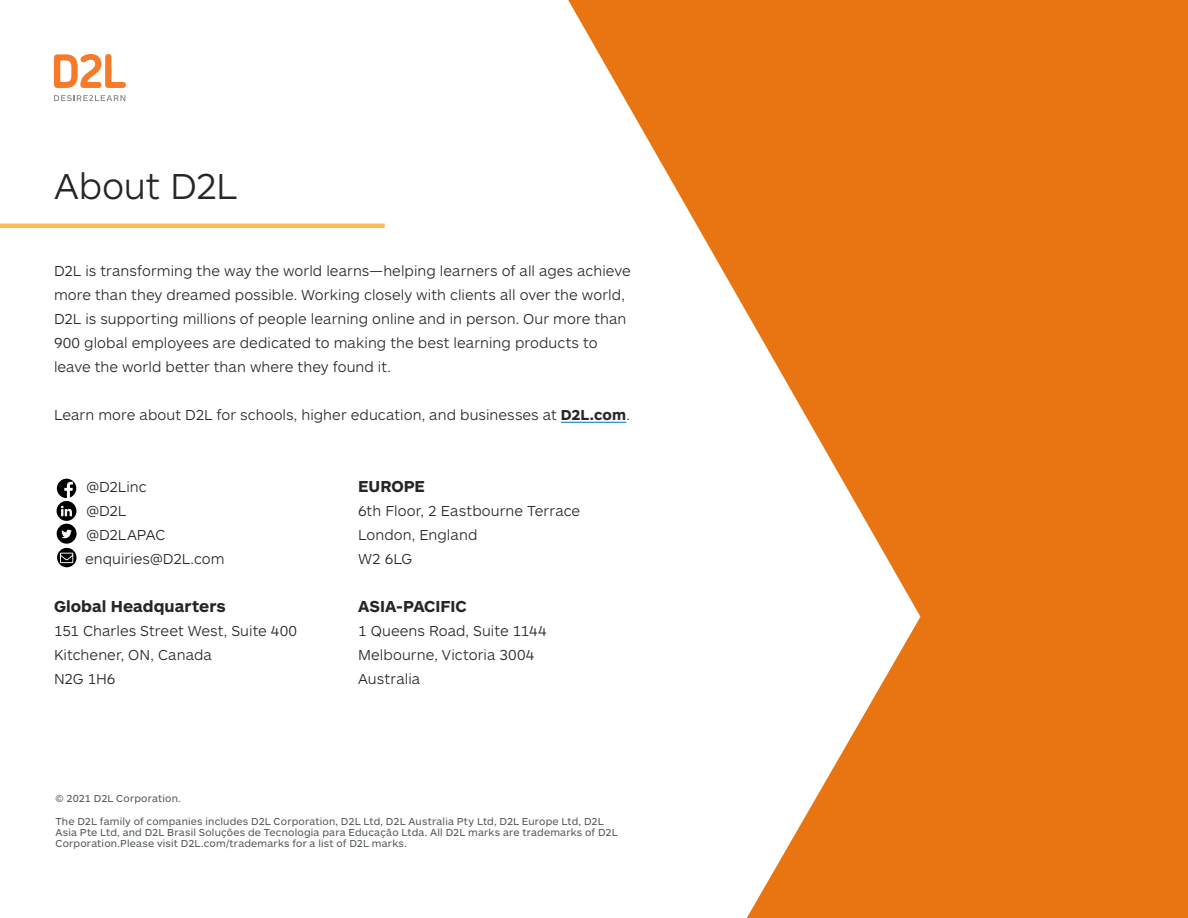
<style>
.page{position:relative;width:1188px;height:918px;background:#fff}
.page>*{position:absolute;margin:0;border:0;box-sizing:border-box;transform-origin:0 0}
.t1{font:300 37.5px "ARS Maquette";letter-spacing:-.005em;color:#262626}
.t2{font:700 16.5px "ARS Maquette";color:#262626}
.t3{font:300 15px/24px "ARS Maquette";letter-spacing:.005em;color:#262626}
.t4{font:10.5px/22.5px "ARS Maquette";letter-spacing:.02em;color:#53575a}
.s1{font-weight:700}
</style>
<div class="page">
<div style="left:554px;top:0;width:634px;height:918px;background:#e87511"></div>
<svg style="left:57px;top:479px;width:20px;height:88px"></svg>
<svg style="left:554px;top:0;width:366px;height:918px;fill:#fff"></svg>
<div style="left:0;top:223px;width:385px;height:5px;background:#ffba59"></div>
<hr style="left:561px;top:422px;width:65px;height:1px;background:#006fbf">
<svg style="left:54px;top:54px;width:72px;height:34px"></svg>
<svg style="left:54px;top:95px;width:71px;height:6px"></svg>
<h1 class="t1" style="left:54px;top:163px;width:185px">About D2L</h1>
<p class="t3" style="left:54px;top:258px;width:578px">D2L is transforming the way the world learns—helping learners of all ages achieve more than they dreamed possible. Working closely with clients all over the world, D2L is supporting millions of people learning online and in person. Our more than 900 global employees are dedicated to making the best learning products to leave the world better than where they found it.</p>
<p class="t3" style="left:54px;top:402px;width:577px">Learn more about D2L for schools, higher education, and businesses at <span class="s1">D2L.com</span>.</p>
<p class="t3" style="left:85px;top:474px;width:141px">@D2Linc<br>@D2L<br>@D2LAPAC enquiries@D2L.com</p>
<p class="t2" style="left:54px;top:596px;width:173px">Global Headquarters</p>
<p class="t3" style="left:54px;top:618px;width:245px">151 Charles Street West, Suite 400<br>Kitchener, ON, Canada<br>N2G 1H6</p>
<p class="t2" style="left:358px;top:476px;width:68px">EUROPE</p>
<p class="t3" style="left:358px;top:498px;width:224px">6th Floor, 2 Eastbourne Terrace<br>London, England<br>W2 6LG</p>
<p class="t2" style="left:358px;top:596px;width:110px">ASIA-PACIFIC</p>
<p class="t3" style="left:358px;top:618px;width:190px">1 Queens Road, Suite 1144<br>Melbourne, Victoria 3004<br>Australia</p>
<p class="t4" style="left:56px;top:787px;width:550px">© 2021 D2L Corporation.<br>The D2L family of companies includes D2L Corporation, D2L Ltd, D2L Australia Pty Ltd, D2L Europe Ltd, D2L</p>
<p class="t4" style="left:56px;top:826px;width:564px;line-height:11.2px">Asia Pte Ltd, and D2L Brasil Soluções de Tecnologia para Educação Ltda. All D2L marks are trademarks of D2L<br>Corporation.Please visit D2L.com/trademarks for a list of D2L marks.</p>
</div>
